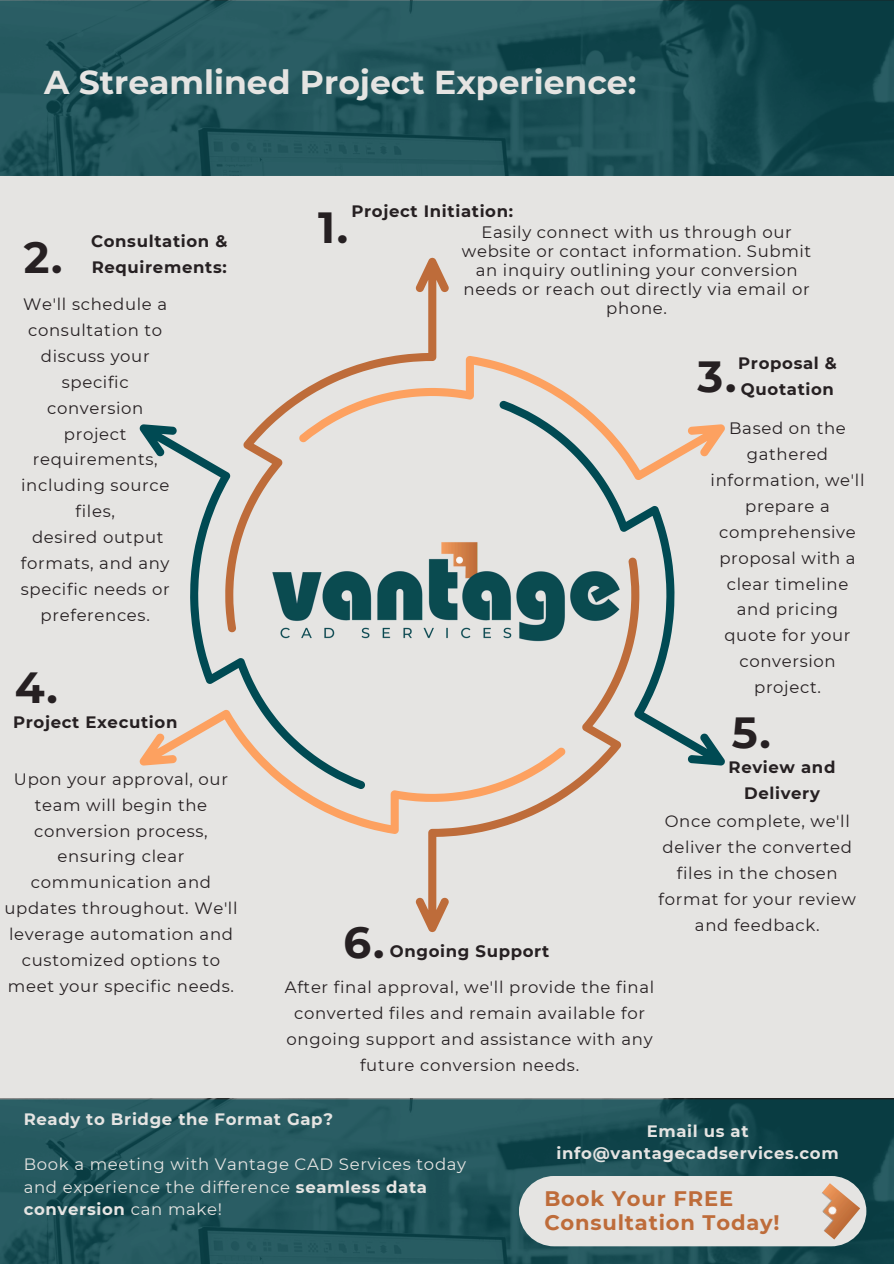
<style>
.page{position:relative;width:894px;height:1264px;background:#fff}
.page>*{position:absolute;margin:0;border:0;box-sizing:border-box;transform-origin:0 0}
.t1{font:700 43.5px "Montserrat";color:#262022}
.t2{font:700 33px "Montserrat";color:#e5e4e2}
.t3{font:700 21px/24.8px "Montserrat";letter-spacing:.04em;color:#be6c3a}
.t4{font:16.5px/25.8px "Montserrat";letter-spacing:.04em;color:#262022;text-align:center}
.t5{font:700 16.5px/25.8px "Montserrat";letter-spacing:.04em;color:#262022}
.t6{font:16.5px/22.5px "Montserrat";letter-spacing:.04em;color:#e5e4e2}
.t7{font:700 16.5px/22.5px "Montserrat";letter-spacing:.04em;color:#e5e4e2;text-align:center}
.s1{font-weight:700}
</style>
<div class="page">
<div style="left:0;top:0;width:893px;height:1263px;background:#e5e4e2"></div>
<svg style="left:0;top:0;width:893px;height:176px;fill:#24575e"></svg>
<svg style="left:0;top:1099px;width:893px;height:164px;fill:#25595f"></svg>
<svg style="left:288px;top:789px;width:127px;height:45px"></svg>
<svg style="left:415px;top:765px;width:190px;height:167px"></svg>
<svg style="left:536px;top:480px;width:188px;height:285px"></svg>
<svg style="left:448px;top:356px;width:276px;height:124px"></svg>
<svg style="left:261px;top:258px;width:187px;height:166px"></svg>
<svg style="left:140px;top:424px;width:225px;height:365px"></svg>
<img style="left:262px;top:514px;width:368px;height:162px">
<div style="left:519px;top:1175px;width:347px;height:71px;background:#e5e4e2;border-radius:35px"></div>
<img style="left:822px;top:1183px;width:37px;height:56px">
<p class="t2" style="left:44px;top:62px;width:593px">A Streamlined Project Experience:</p>
<h1 class="t1" style="left:24px;top:231px;width:40px">2.</h1>
<h4 class="t5" style="left:91px;top:228px;width:138px">Consultation &amp;<br>Requirements:</h4>
<h4 class="t4" style="left:21px;top:291px;width:150px">We'll schedule a consultation to discuss your specific conversion project requirements, including source files,</h4>
<p class="t4" style="left:21px;top:524px;width:150px">desired output formats, and any specific needs or preferences.</p>
<h1 class="t1" style="left:15px;top:661px;width:45px">4.</h1>
<p class="t5" style="left:13px;top:709px;width:166px">Project Execution</p>
<p class="t4" style="left:4px;top:766px;width:234px">Upon your approval, our team will begin the conversion process, ensuring clear communication and updates throughout. We'll leverage automation and customized options to meet your specific needs.</p>
<h1 class="t5" style="left:351px;top:198px;width:163px">Project Initiation:</h1>
<p class="t1" style="left:318px;top:201px;width:32px">1.</p>
<h4 class="t4" style="left:462px;top:222px;width:351px;line-height:19.2px">Easily connect with us through our website or contact information. Submit an inquiry outlining your conversion needs or reach out directly via email or phone.</h4>
<p class="t1" style="left:697px;top:350px;width:40px">3.</p>
<p class="t5" style="left:738px;top:350px;width:100px">Proposal &amp;<br>Quotation</p>
<p class="t4" style="left:710px;top:415px;width:155px">Based on the gathered information, we'll prepare a comprehensive proposal with a clear timeline and pricing quote for your conversion project.</p>
<h4 class="t1" style="left:731px;top:706px;width:41px">5.</h4>
<h4 class="t1" style="left:343px;top:915px;width:42px">6.</h4>
<h4 class="t5" style="left:390px;top:938px;width:161px">Ongoing Support</h4>
<h1 class="t5" style="left:728px;top:754px;width:108px;text-align:center">Review and<br>Delivery</h1>
<p class="t4" style="left:658px;top:808px;width:199px">Once complete, we'll deliver the converted files in the chosen format for your review and feedback.</p>
<h1 class="t4" style="left:285px;top:974px;width:371px">After final approval, we'll provide the final converted files and remain available for ongoing support and assistance with any future conversion needs.</h1>
<p class="t7" style="left:24px;top:1108px;width:311px">Ready to Bridge the Format Gap?</p>
<h4 class="t6" style="left:24px;top:1153px;width:444px">Book a meeting with Vantage CAD Services today and experience the difference <span class="s1">seamless data conversion</span> can make!</h4>
<h3 class="t7" style="left:556px;top:1119px;width:283px">Email us at info@vantagecadservices.com</h3>
<p class="t3" style="left:544px;top:1185px;width:237px">Book Your FREE<br>Consultation Today!</p>
</div>
